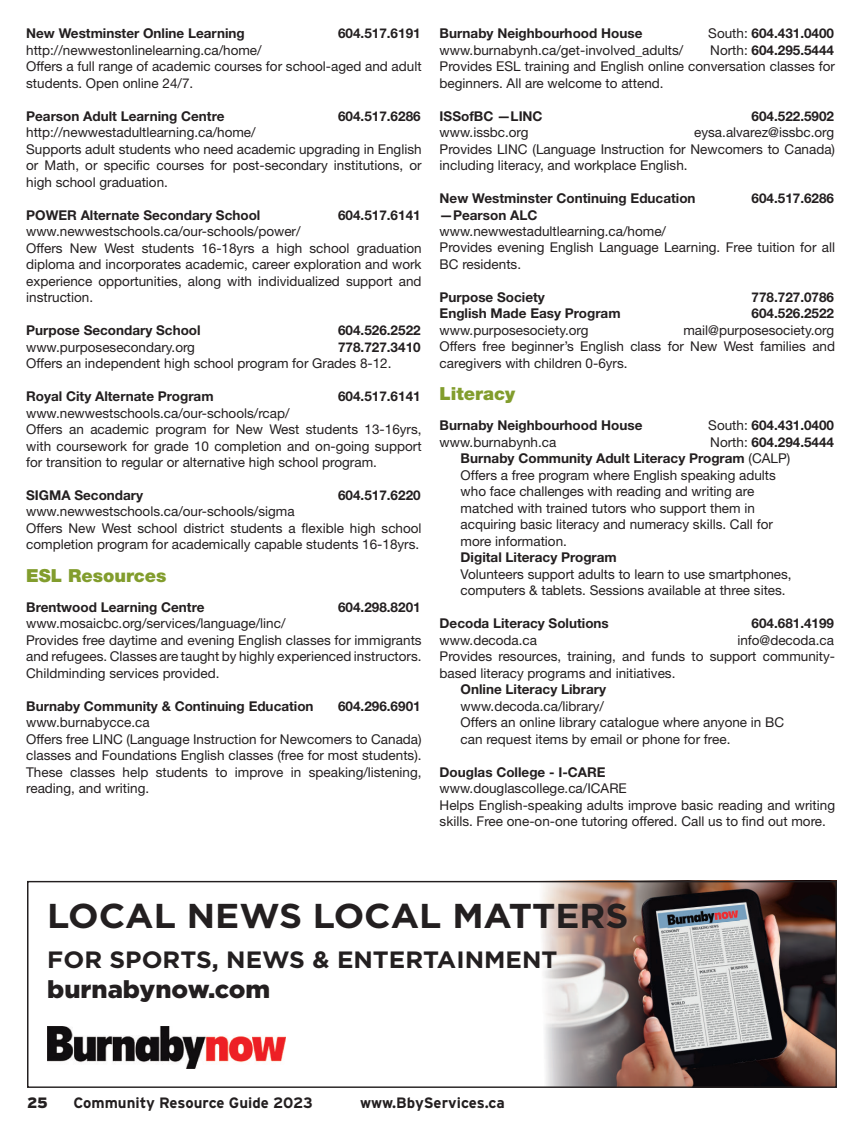
<style>
.page{position:relative;width:864px;height:1134px;background:#fff}
.page>*{position:absolute;margin:0;border:0;box-sizing:border-box;transform-origin:0 0}
.t1{font:700 34.5px "Gotham";color:#231f20;scale:1.04 1}
.t2{font:900 24.45px "Gotham";color:#231f20;scale:1.04 1}
.t3{font:700 23.55px "Gotham";color:#231f20;scale:1.04 1}
.t4{font:900 18px "Helvetica Neue LT Std";color:#829d2d}
.t5{font:700 15px "Interstate";color:#231f20}
.t6{font:900 15px "Interstate";color:#231f20}
.t7{font:13.5px/16.5px "Helvetica Neue LT Std";color:#231f20}
.t8{font:700 13.5px "Helvetica Neue LT Std";color:#231f20}
.s1{font-weight:700}
.s2{font-weight:400}
</style>
<div class="page">
<img style="left:542px;top:883px;width:293px;height:203px">
<div style="left:27px;top:881px;width:810px;height:207px;border:1px solid #231f20"></div>
<img style="left:47px;top:1027px;width:239px;height:42px">
<img style="left:666px;top:906px;width:74px;height:22px">
<p class="t8" style="left:26px;top:25px;width:220px">New Westminster Online Learning</p>
<p class="t8" style="left:338px;top:25px;width:84px">604.517.6191</p>
<p class="t7" style="left:26px;top:41px;width:397px">http://newwestonlinelearning.ca/home/<br>Offers a full range of academic courses for school-aged and adult students. Open online 24/7.</p>
<p class="t8" style="left:26px;top:107px;width:200px">Pearson Adult Learning Centre</p>
<p class="t8" style="left:338px;top:107px;width:84px">604.517.6286</p>
<p class="t7" style="left:26px;top:124px;width:397px">http://newwestadultlearning.ca/home/<br>Supports adult students who need academic upgrading in English or Math, or specific courses for post-secondary institutions, or high school graduation.</p>
<p class="t8" style="left:26px;top:206px;width:236px">POWER Alternate Secondary School</p>
<p class="t8" style="left:338px;top:206px;width:84px">604.517.6141</p>
<p class="t7" style="left:26px;top:223px;width:397px">www.newwestschools.ca/our-schools/power/<br>Offers New West students 16-18yrs a high school graduation diploma and incorporates academic, career exploration and work experience opportunities, along with individualized support and instruction.</p>
<p class="t8" style="left:26px;top:322px;width:176px">Purpose Secondary School</p>
<p class="t8" style="left:338px;top:322px;width:84px">604.526.2522</p>
<p class="t7" style="left:26px;top:338px;width:170px">www.purposesecondary.org</p>
<p class="t7" style="left:26px;top:338px;width:396px;text-indent:312px"><span class="s1">778.727.3410<br></span>Offers an independent high school program for Grades 8-12.</p>
<p class="t8" style="left:26px;top:388px;width:189px">Royal City Alternate Program</p>
<p class="t8" style="left:338px;top:388px;width:84px">604.517.6141</p>
<p class="t7" style="left:26px;top:404px;width:397px">www.newwestschools.ca/our-schools/rcap/<br>Offers an academic program for New West students 13-16yrs, with coursework for grade 10 completion and on-going support for transition to regular or alternative high school program.</p>
<p class="t8" style="left:26px;top:487px;width:119px">SIGMA Secondary</p>
<p class="t8" style="left:338px;top:487px;width:84px">604.517.6220</p>
<p class="t7" style="left:26px;top:503px;width:397px">www.newwestschools.ca/our-schools/sigma<br>Offers New West school district students a flexible high school completion program for academically capable students 16-18yrs.</p>
<p class="t4" style="left:26px;top:565px;width:142px">ESL Resources</p>
<p class="t8" style="left:26px;top:599px;width:180px">Brentwood Learning Centre</p>
<p class="t8" style="left:338px;top:599px;width:84px">604.298.8201</p>
<p class="t7" style="left:26px;top:615px;width:397px">www.mosaicbc.org/services/language/linc/<br>Provides free daytime and evening English classes for immigrants and refugees. Classes are taught by highly experienced instructors.<br>Childminding services provided.</p>
<p class="t8" style="left:26px;top:698px;width:289px">Burnaby Community &amp; Continuing Education</p>
<p class="t8" style="left:338px;top:698px;width:84px">604.296.6901</p>
<p class="t7" style="left:26px;top:714px;width:397px">www.burnabycce.ca<br>Offers free LINC (Language Instruction for Newcomers to Canada) classes and Foundations English classes (free for most students).<br>These classes help students to improve in speaking/listening, reading, and writing.</p>
<p class="t8" style="left:440px;top:25px;width:204px">Burnaby Neighbourhood House</p>
<p class="t8" style="left:708px;top:25px;width:127px"><span class="s2">South:</span> 604.431.0400</p>
<p class="t7" style="left:440px;top:41px;width:245px">www.burnabynh.ca/get-involved_adults/</p>
<p class="t7" style="left:440px;top:41px;width:397px;text-align:justify;text-indent:271px">North: <span class="s1">604.295.5444<br></span>Provides ESL training and English online conversation classes for beginners. All are welcome to attend.</p>
<p class="t8" style="left:440px;top:107px;width:105px">ISSofBC —LINC</p>
<p class="t8" style="left:752px;top:107px;width:84px">604.522.5902</p>
<p class="t7" style="left:440px;top:124px;width:90px">www.issbc.org</p>
<p class="t7" style="left:440px;top:124px;width:397px;text-align:justify;text-indent:255px">eysa.alvarez@issbc.org Provides LINC (Language Instruction for Newcomers to Canada) including literacy, and workplace English.</p>
<p class="t8" style="left:440px;top:190px;width:257px">New Westminster Continuing Education</p>
<p class="t8" style="left:752px;top:190px;width:84px">604.517.6286</p>
<p class="t7" style="left:440px;top:206px;width:397px"><span class="s1">—Pearson ALC<br></span>www.newwestadultlearning.ca/home/<br>Provides evening English Language Learning. Free tuition for all BC residents.</p>
<p class="t8" style="left:440px;top:289px;width:107px">Purpose Society</p>
<p class="t8" style="left:752px;top:289px;width:84px">778.727.0786</p>
<p class="t8" style="left:440px;top:305px;width:182px">English Made Easy Program</p>
<p class="t8" style="left:752px;top:305px;width:84px">604.526.2522</p>
<p class="t7" style="left:440px;top:322px;width:150px">www.purposesociety.org</p>
<p class="t7" style="left:440px;top:322px;width:397px;text-align:justify;text-indent:244px">mail@purposesociety.org Offers free beginner’s English class for New West families and caregivers with children 0-6yrs.</p>
<p class="t4" style="left:440px;top:383px;width:77px">Literacy</p>
<p class="t8" style="left:440px;top:417px;width:204px">Burnaby Neighbourhood House</p>
<p class="t8" style="left:708px;top:417px;width:127px"><span class="s2">South:</span> 604.431.0400</p>
<p class="t7" style="left:440px;top:434px;width:118px">www.burnabynh.ca</p>
<p class="t7" style="left:461px;top:434px;width:375px;text-indent:250px">North: <span class="s1">604.294.5444<br>Burnaby Community Adult Literacy Program</span> (CALP)<br>Offers a free program where English speaking adults<br>who face challenges with reading and writing are<br>matched with trained tutors who support them in<br>acquiring basic literacy and numeracy skills. Call for<br>more information.<br><span class="s1">Digital Literacy Program<br></span>Volunteers support adults to learn to use smartphones, computers &amp; tablets. Sessions available at three sites.</p>
<p class="t8" style="left:440px;top:615px;width:171px">Decoda Literacy Solutions</p>
<p class="t8" style="left:752px;top:615px;width:84px">604.681.4199</p>
<p class="t7" style="left:440px;top:632px;width:99px">www.decoda.ca</p>
<p class="t7" style="left:737px;top:632px;width:98px">info@decoda.ca</p>
<p class="t7" style="left:440px;top:648px;width:397px">Provides resources, training, and funds to support community-</p>
<p class="t7" style="left:440px;top:665px;width:237px">based literacy programs and initiatives.</p>
<p class="t8" style="left:461px;top:681px;width:147px">Online Literacy Library</p>
<p class="t7" style="left:461px;top:698px;width:145px">www.decoda.ca/library/</p>
<p class="t7" style="left:461px;top:714px;width:325px">Offers an online library catalogue where anyone in BC</p>
<p class="t7" style="left:461px;top:731px;width:271px">can request items by email or phone for free.</p>
<p class="t7" style="left:440px;top:764px;width:397px"><span class="s1">Douglas College - I-CARE<br></span>www.douglascollege.ca/ICARE<br>Helps English-speaking adults improve basic reading and writing skills. Free one-on-one tutoring offered. Call us to find out more.</p>
<p class="t1" style="left:47px;top:893px;width:561px">LOCAL NEWS LOCAL MATTERS</p>
<p class="t3" style="left:47px;top:944px;width:492px">FOR SPORTS, NEWS &amp; ENTERTAINMENT</p>
<p class="t2" style="left:47px;top:972px;width:216px">burnabynow.com</p>
<p class="t6" style="left:27px;top:1093px;width:22px">25</p>
<p class="t5" style="left:74px;top:1093px;width:241px">Community Resource Guide 2023</p>
<p class="t5" style="left:360px;top:1093px;width:146px">www.BbyServices.ca</p>
</div>
